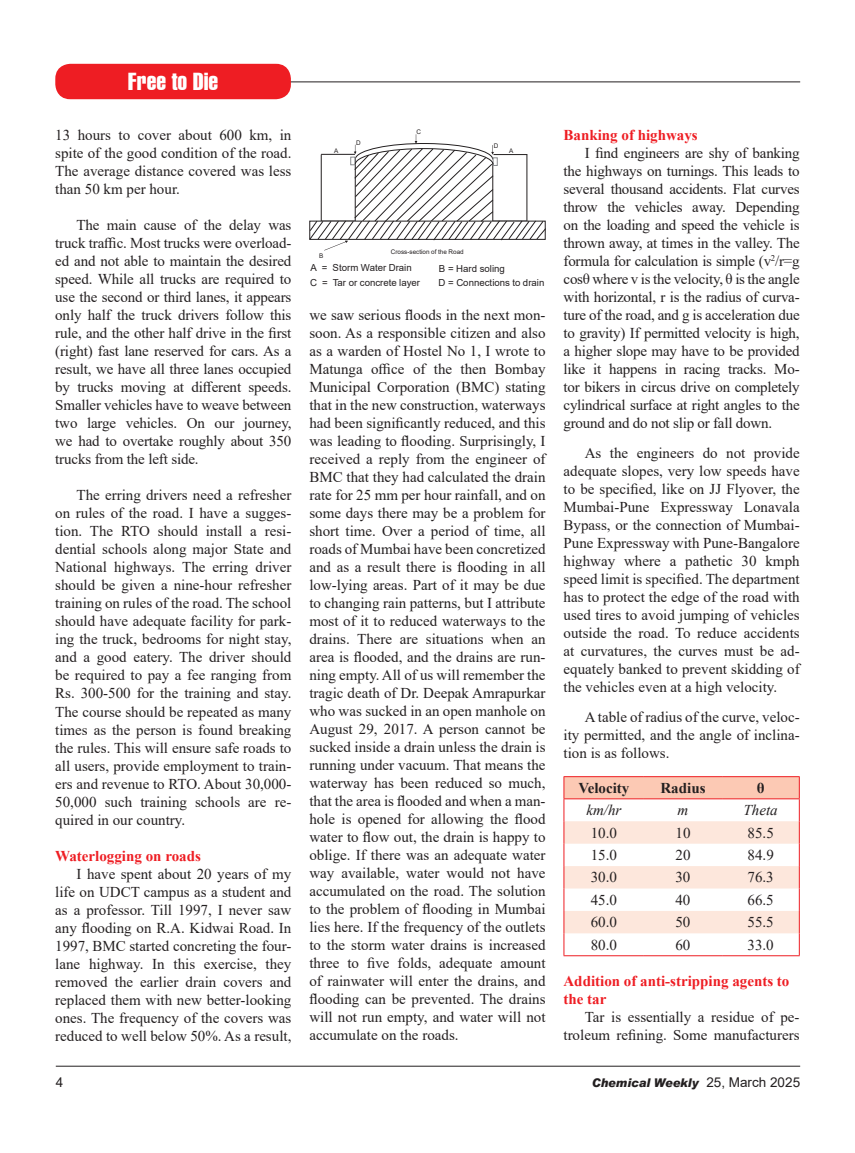
<style>
.page{position:relative;width:855px;height:1153px;background:#fff}
.page>*{position:absolute;margin:0;border:0;box-sizing:border-box;transform-origin:0 0}
.t1{font:24px "Swiss 911 BT Extra Compressed";color:#fff;scale:1.2 1}
.t2{font:15px/18px "Times New Roman";color:#231f20;text-align:justify}
.t3{font:700 15px/18px "Times New Roman";color:#ee1d23}
.t4{font:700 15px "Times New Roman";color:#231f20}
.t5{font:italic 15px "Times New Roman";color:#231f20}
.t6{font:13.5px "Arial";color:#231f20}
.t7{font:italic 900 12px "Arial";color:#231f20;scale:.95 1}
.t8{font:9.6px "Arial";color:#231f20}
.t9{font:6.3px "Arial";color:#231f20}
.s1{font-weight:400;font-style:normal;font-size:13.5px}
</style>
<div class="page">
<hr style="left:282px;top:81px;width:518px;height:1px;background:#231f20">
<div style="left:55px;top:64px;width:236px;height:35px;background:#ee1d23;border-radius:15px"></div>
<hr style="left:563px;top:955px;width:81px;height:1px;background:#ee1d23">
<hr style="left:644px;top:955px;width:78px;height:1px;background:#ee1d23">
<hr style="left:722px;top:955px;width:77px;height:1px;background:#ee1d23">
<svg style="left:563px;top:776px;width:237px;height:179px"></svg>
<hr style="left:563px;top:798px;width:81px;height:1px;background:#ee1d23">
<hr style="left:644px;top:798px;width:78px;height:1px;background:#ee1d23">
<hr style="left:722px;top:798px;width:77px;height:1px;background:#ee1d23">
<svg style="left:309px;top:134px;width:236px;height:116px"></svg>
<hr style="left:56px;top:1065px;width:744px;height:1px;background:#231f20">
<h1 class="t1" style="left:128px;top:68px;width:77px">Free to Die</h1>
<p class="t2" style="left:55px;top:126px;width:238px">13 hours to cover about 600 km, in spite of the good condition of the road.<br>The average distance covered was less than 50 km per hour.</p>
<p class="t2" style="left:55px;top:216px;width:238px;text-indent:21px">The main cause of the delay was truck traffic. Most trucks were overload&shy;ed and not able to maintain the desired speed. While all trucks are required to use the second or third lanes, it appears only half the truck drivers follow this rule, and the other half drive in the first (right) fast lane reserved for cars. As a result, we have all three lanes occupied by trucks moving at different speeds.<br>Smaller vehicles have to weave between two large vehicles. On our journey, we had to overtake roughly about 350 trucks from the left side.</p>
<p class="t2" style="left:55px;top:486px;width:238px;text-indent:21px">The erring drivers need a refresher on rules of the road. I have a sugges&shy;tion. The RTO should install a resi&shy;dential schools along major State and National highways. The erring driver should be given a nine-hour refresher training on rules of the road. The school should have adequate facility for park&shy;ing the truck, bedrooms for night stay, and a good eatery. The driver should be required to pay a fee ranging from Rs. 300-500 for the training and stay.<br>The course should be repeated as many times as the person is found breaking the rules. This will ensure safe roads to all users, provide employment to train&shy;ers and revenue to RTO. About 30,000- 50,000 such training schools are re&shy;quired in our country.</p>
<p class="t3" style="left:55px;top:846px;width:147px">Waterlogging on roads</p>
<p class="t2" style="left:55px;top:864px;width:238px;text-indent:21px">I have spent about 20 years of my life on UDCT campus as a student and as a professor. Till 1997, I never saw any flooding on R.A. Kidwai Road. In 1997, BMC started concreting the four&shy;lane highway. In this exercise, they removed the earlier drain covers and replaced them with new better-looking ones. The frequency of the covers was reduced to well below 50%. As a result,</p>
<p class="t9" style="left:334px;top:146px;width:6px">A</p>
<p class="t9" style="left:356px;top:138px;width:6px">D</p>
<p class="t9" style="left:416px;top:128px;width:6px">C</p>
<p class="t9" style="left:494px;top:141px;width:6px">D</p>
<p class="t9" style="left:509px;top:146px;width:6px">A</p>
<p class="t9" style="left:319px;top:252px;width:6px">B</p>
<p class="t9" style="left:391px;top:247px;width:74px">Cross-section of the Road</p>
<p class="t8" style="left:310px;top:261px;width:103px">A = Storm Water Drain</p>
<p class="t8" style="left:439px;top:262px;width:67px">B = Hard soling</p>
<p class="t8" style="left:310px;top:276px;width:111px">C = Tar or concrete layer</p>
<p class="t8" style="left:438px;top:276px;width:107px">D = Connections to drain</p>
<p class="t2" style="left:309px;top:305px;width:238px">we saw serious floods in the next mon&shy;soon. As a responsible citizen and also as a warden of Hostel No 1, I wrote to Matunga office of the then Bombay Municipal Corporation (BMC) stating that in the new construction, waterways had been significantly reduced, and this was leading to flooding. Surprisingly, I received a reply from the engineer of BMC that they had calculated the drain rate for 25 mm per hour rainfall, and on some days there may be a problem for short time. Over a period of time, all roads of Mumbai have been concretized and as a result there is flooding in all low-lying areas. Part of it may be due to changing rain patterns, but I attribute most of it to reduced waterways to the drains. There are situations when an area is flooded, and the drains are run&shy;ning empty. All of us will remember the tragic death of Dr. Deepak Amrapurkar who was sucked in an open manhole on August 29, 2017. A person cannot be sucked inside a drain unless the drain is running under vacuum. That means the waterway has been reduced so much, that the area is flooded and when a man&shy;hole is opened for allowing the flood water to flow out, the drain is happy to oblige. If there was an adequate water way available, water would not have accumulated on the road. The solution to the problem of flooding in Mumbai lies here. If the frequency of the outlets to the storm water drains is increased three to five folds, adequate amount of rainwater will enter the drains, and flooding can be prevented. The drains will not run empty, and water will not accumulate on the roads.</p>
<p class="t3" style="left:563px;top:125px;width:136px">Banking of highways</p>
<p class="t2" style="left:563px;top:143px;width:238px;text-indent:21px">I find engineers are shy of banking the highways on turnings. This leads to several thousand accidents. Flat curves throw the vehicles away. Depending on the loading and speed the vehicle is thrown away, at times in the valley. The formula for calculation is simple (v<sup>2</sup>/r=g cosθ where v is the velocity, θ is the angle with horizontal, r is the radius of curva&shy;ture of the road, and g is acceleration due to gravity) If permitted velocity is high, a higher slope may have to be provided like it happens in racing tracks. Mo&shy;tor bikers in circus drive on completely cylindrical surface at right angles to the ground and do not slip or fall down.</p>
<p class="t2" style="left:563px;top:443px;width:238px;text-indent:21px">As the engineers do not provide adequate slopes, very low speeds have to be specified, like on JJ Flyover, the Mumbai-Pune Expressway Lonavala Bypass, or the connection of Mumbai-Pune Expressway with Pune-Bangalore highway where a pathetic 30 kmph speed limit is specified. The department has to protect the edge of the road with used tires to avoid jumping of vehicles outside the road. To reduce accidents at curvatures, the curves must be ad&shy;equately banked to prevent skidding of the vehicles even at a high velocity.</p>
<p class="t2" style="left:563px;top:707px;width:238px;text-indent:21px">A table of radius of the curve, veloc&shy;ity permitted, and the angle of inclina&shy;tion is as follows.</p>
<p class="t4" style="left:578px;top:777px;width:53px">Velocity</p>
<p class="t4" style="left:660px;top:777px;width:47px">Radius</p>
<p class="t4" style="left:756px;top:777px;width:9px">θ</p>
<p class="t5" style="left:586px;top:799px;width:36px">km/hr</p>
<p class="t5" style="left:677px;top:799px;width:12px">m</p>
<p class="t5" style="left:743px;top:799px;width:36px">Theta</p>
<p class="t2" style="left:591px;top:823px;width:28px">10.0</p>
<p class="t2" style="left:675px;top:823px;width:16px">10</p>
<p class="t2" style="left:747px;top:823px;width:28px">85.5</p>
<p class="t2" style="left:591px;top:845px;width:28px">15.0</p>
<p class="t2" style="left:675px;top:845px;width:16px">20</p>
<p class="t2" style="left:747px;top:845px;width:28px">84.9</p>
<p class="t2" style="left:591px;top:867px;width:28px">30.0</p>
<p class="t2" style="left:675px;top:867px;width:16px">30</p>
<p class="t2" style="left:747px;top:867px;width:28px">76.3</p>
<p class="t2" style="left:591px;top:890px;width:28px">45.0</p>
<p class="t2" style="left:675px;top:890px;width:16px">40</p>
<p class="t2" style="left:747px;top:890px;width:28px">66.5</p>
<p class="t2" style="left:591px;top:912px;width:28px">60.0</p>
<p class="t2" style="left:675px;top:912px;width:16px">50</p>
<p class="t2" style="left:747px;top:912px;width:28px">55.5</p>
<p class="t2" style="left:590px;top:935px;width:28px">80.0</p>
<p class="t2" style="left:675px;top:935px;width:16px">60</p>
<p class="t2" style="left:747px;top:935px;width:28px">33.0</p>
<p class="t3" style="left:563px;top:971px;width:227px">Addition of anti-stripping agents to the tar</p>
<p class="t2" style="left:563px;top:1007px;width:238px;text-align:right">Tar is essentially a residue of pe&shy;troleum refining. Some manufacturers</p>
<p class="t6" style="left:56px;top:1072px;width:9px">4</p>
<p class="t7" style="left:592px;top:1074px;width:221px">Chemical Weekly <span class="s1">25, March 2025</span></p>
</div>
